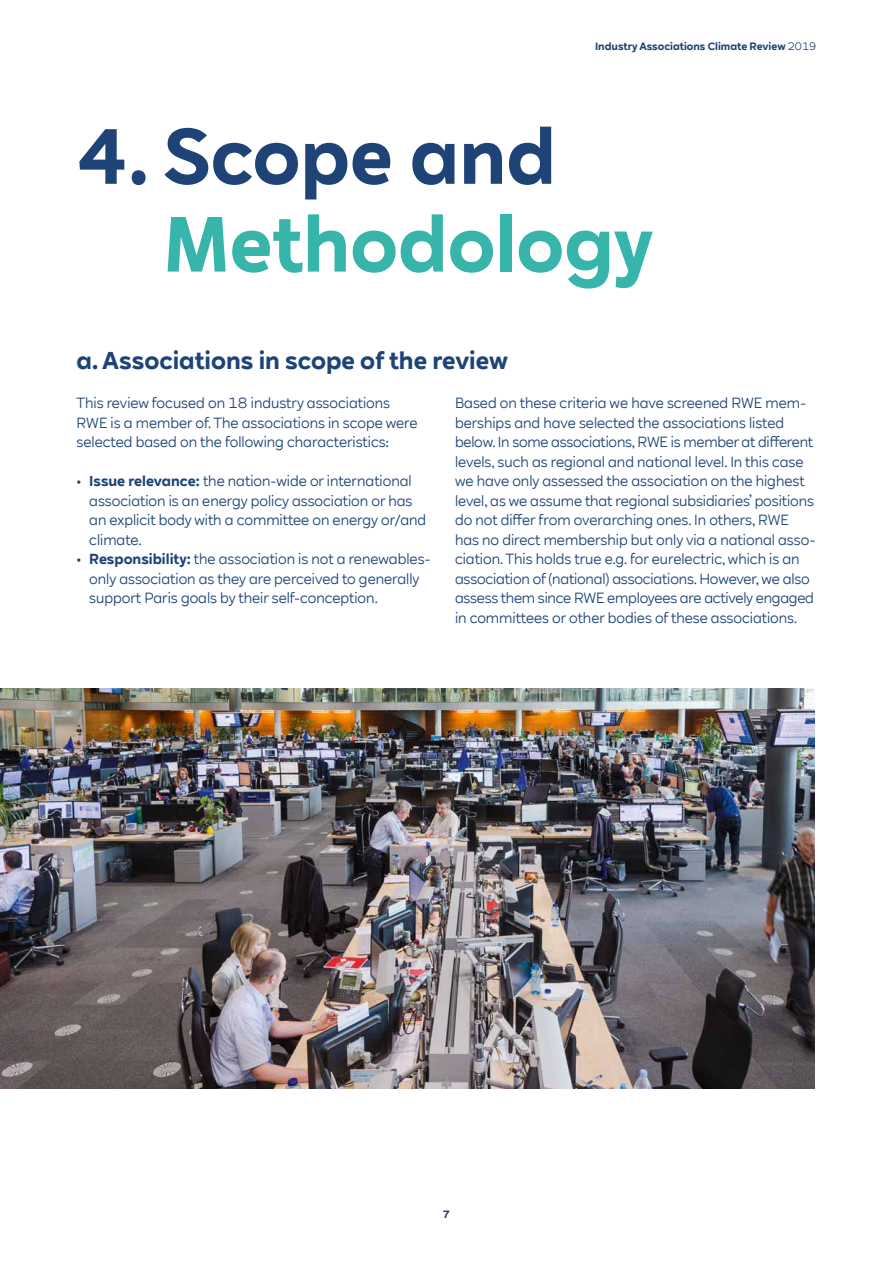
<style>
.page{position:relative;width:893px;height:1263px;background:#fff}
.page>*{position:absolute;margin:0;border:0;box-sizing:border-box;transform-origin:0 0}
.t1{font:700 76.5px "RWE Sans";color:#37b5ab}
.t2{font:700 76.5px "RWE Sans";color:#1e4477}
.t3{font:700 24px "RWE Sans";color:#1e4477}
.t4{font:14.25px/19.5px "RWE Sans";color:#1e4477}
.t5{font:700 10.5px "RWE Sans";color:#1e4477}
.s1{font-weight:400}
.s2{font-weight:700}
</style>
<div class="page">
<img style="left:0;top:689px;width:814px;height:400px">
<p class="t5" style="left:595px;top:40px;width:223px">Industry Associations Climate Review <span class="s1">2019</span></p>
<h1 class="t2" style="left:77px;top:110px;width:481px">4. Scope and</h1>
<h1 class="t1" style="left:163px;top:198px;width:491px">Methodology</h1>
<h2 class="t3" style="left:77px;top:346px;width:433px">a. Associations in scope of the review</h2>
<p class="t4" style="left:77px;top:393px;width:343px">This review focused on 18 industry associations<br>RWE is a member of. The associations in scope were select ed based on the following characteristics:</p>
<p class="t4" style="left:89px;top:471px;width:338px;text-indent:-13px"><span class="s2">• Issue relevance:</span> the nation-wide or international association is an energy policy association or has an explicit body with a committee on energy or/and climate.</p>
<p class="t4" style="left:89px;top:549px;width:343px;text-indent:-13px"><span class="s2">• Responsibility:</span> the association is not a renewables&shy;only association as they are perceived to generally support Paris goals by their self-conception.</p>
<p class="t4" style="left:455px;top:393px;width:362px">Based on these criteria we have screened RWE mem&shy;berships and have selected the associations listed below. In some associations, RWE is member at different levels, such as regional and national level. In this case we have only assessed the association on the highest level, as we assume that regional subsidiaries’ positions do not differ from overarching ones. In others, RWE has no direct membership but only via a national asso&shy;cia tion. This holds true e.g. for eurelectric, which is an association of (national) associations. However, we also assess them since RWE employees are actively engaged in committees or other bodies of these associations.</p>
<p class="t5" style="left:443px;top:1208px;width:9px">7</p>
</div>
